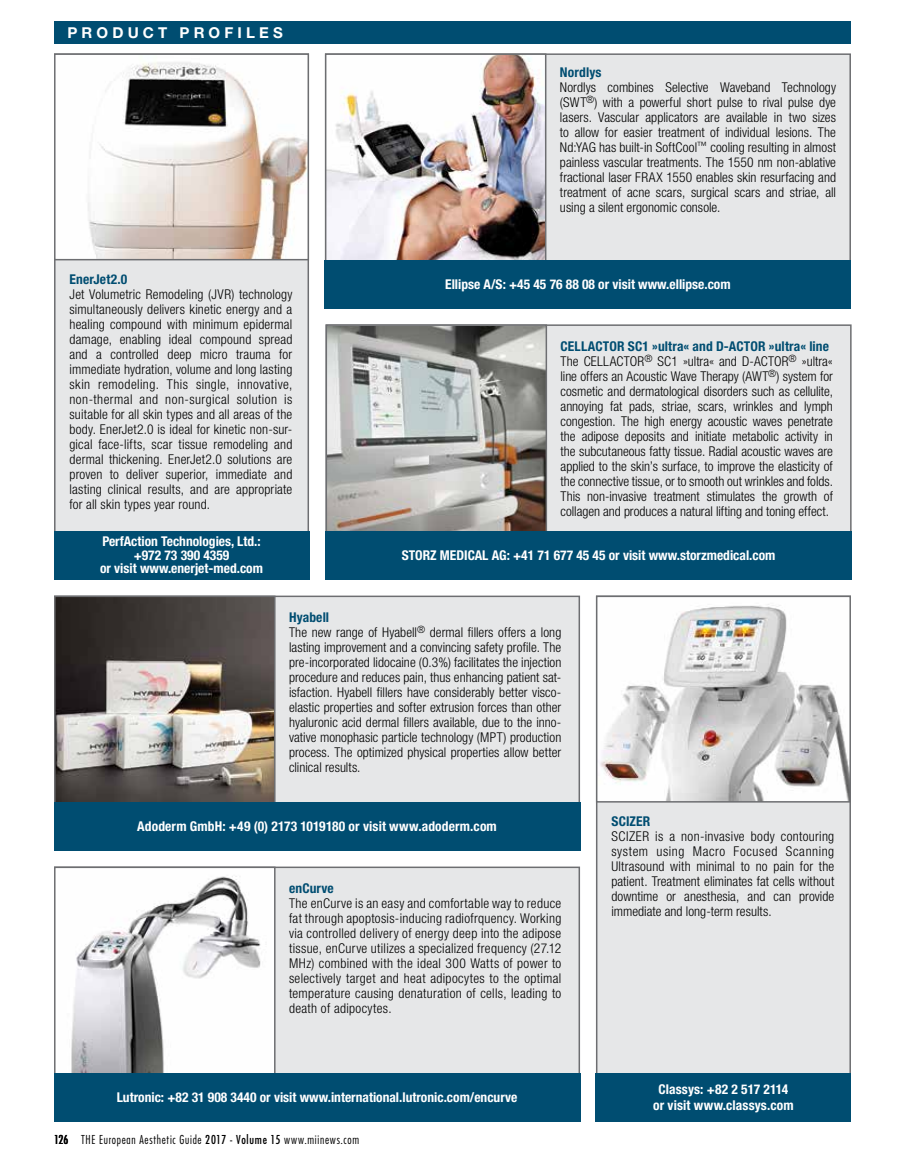
<style>
.page{position:relative;width:905px;height:1175px;background:#fff}
.page>*{position:absolute;margin:0;border:0;box-sizing:border-box;transform-origin:0 0}
.t1{font:700 15px "Helvetica Neue LT Std";letter-spacing:.275em;color:#fff}
.t2{font:300 condensed 13.5px/15px "Helvetica Neue LT Std";letter-spacing:.005em;color:#000;text-align:justify}
.t3{font:700 condensed 13.5px/13.5px "Helvetica Neue LT Std";color:#fff;text-align:center}
.t4{font:700 condensed 13.5px "Helvetica Neue LT Std";letter-spacing:.01em;color:#004d71}
.t5{font:300 condensed 12px "Futura";letter-spacing:.06em;color:#000}
.t6{font:condensed 12px "Futura";color:#000}
.s1{font-weight:700;color:#004d71}
.s2{font-weight:400}
</style>
<div class="page">
<div style="left:54px;top:21px;width:796px;height:23px;background:#004d71"></div>
<div style="left:54px;top:866px;width:526px;height:255px;background:#e6e7e8;border:2px solid #6d6e71"></div>
<img style="left:58px;top:869px;width:213px;height:203px">
<div style="left:54px;top:866px;width:221px;height:209px;border:2px solid #6d6e71"></div>
<div style="left:54px;top:1072px;width:526px;height:49px;background:#004d71"></div>
<div style="left:54px;top:53px;width:255px;height:526px;background:#e6e7e8;border:2px solid #6d6e71"></div>
<img style="left:57px;top:56px;width:249px;height:201px">
<div style="left:54px;top:53px;width:255px;height:207px;border:2px solid #6d6e71"></div>
<div style="left:54px;top:531px;width:255px;height:48px;background:#004d71"></div>
<div style="left:596px;top:595px;width:254px;height:526px;background:#e6e7e8;border:2px solid #6d6e71"></div>
<img style="left:599px;top:598px;width:248px;height:201px">
<div style="left:596px;top:595px;width:254px;height:207px;border:2px solid #6d6e71"></div>
<div style="left:596px;top:1072px;width:254px;height:49px;background:#004d71"></div>
<div style="left:54px;top:595px;width:526px;height:255px;background:#e6e7e8;border:2px solid #6d6e71"></div>
<img style="left:57px;top:598px;width:215px;height:203px">
<div style="left:54px;top:595px;width:221px;height:209px;border:2px solid #6d6e71"></div>
<div style="left:54px;top:802px;width:526px;height:48px;background:#004d71"></div>
<div style="left:325px;top:53px;width:525px;height:255px;background:#e6e7e8;border:2px solid #6d6e71"></div>
<img style="left:328px;top:56px;width:215px;height:203px">
<div style="left:325px;top:53px;width:221px;height:209px;border:2px solid #6d6e71"></div>
<div style="left:325px;top:260px;width:525px;height:48px;background:#004d71"></div>
<div style="left:325px;top:324px;width:526px;height:255px;background:#e6e7e8;border:2px solid #6d6e71"></div>
<img style="left:328px;top:327px;width:216px;height:204px">
<div style="left:325px;top:324px;width:222px;height:210px;border:2px solid #6d6e71"></div>
<div style="left:325px;top:531px;width:526px;height:48px;background:#004d71"></div>
<p class="t1" style="left:68px;top:23px;width:217px">PRODUCT PROFILES</p>
<p class="t4" style="left:69px;top:270px;width:59px">EnerJet2.0</p>
<p class="t2" style="left:69px;top:286px;width:224px">Jet Volumetric Remodeling (JVR) technology simultaneously delivers kinetic energy and a healing compound with minimum epidermal damage, enabling ideal compound spread and a controlled deep micro trauma for immediate hydration, volume and long lasting skin remodeling. This single, innovative, non-thermal and non-surgical solution is suitable for all skin types and all areas of the body. EnerJet2.0 is ideal for kinetic non-sur&shy;gical face-lifts, scar tissue remodeling and dermal thickening. EnerJet2.0 solutions are proven to deliver superior, immediate and lasting clinical results, and are appropriate for all skin types year round.</p>
<p class="t3" style="left:100px;top:534px;width:164px">PerfAction Technologies, Ltd.: +972 73 390 4359<br>or visit www.enerjet-med.com</p>
<p class="t4" style="left:560px;top:64px;width:43px">Nordlys</p>
<p class="t2" style="left:560px;top:79px;width:277px">Nordlys combines Selective Waveband Technology (SWT<sup>®</sup>) with a powerful short pulse to rival pulse dye lasers. Vascular applicators are available in two sizes to allow for easier treatment of individual lesions. The Nd:YAG has built-in SoftCool<sup>™</sup> cooling resulting in almost painless vascular treatments. The 1550 nm non-ablative fractional laser FRAX 1550 enables skin resurfacing and treatment of acne scars, surgical scars and striae, all using a silent ergonomic console.</p>
<p class="t3" style="left:445px;top:277px;width:287px">Ellipse A/S: +45 45 76 88 08 or visit www.ellipse.com</p>
<p class="t2" style="left:560px;top:338px;width:274px;text-align:left"><span class="s1">CELLACTOR SC1 »ultra« and D-ACTOR »ultra« line </span>The CELLACTOR<sup>®</sup> SC1 »ultra« and D-ACTOR<sup>®</sup> »ultra« line offers an Acoustic Wave Therapy (AWT<sup>®</sup>) system for cosmetic and dermatological disorders such as cellulite, annoying fat pads, striae, scars, wrinkles and lymph congestion. The high energy acoustic waves penetrate the adipose deposits and initiate metabolic activity in the subcutaneous fatty tissue. Radial acoustic waves are applied to the skin’s surface, to improve the elasticity of the connective tissue, or to smooth out wrinkles and folds.<br>This non-invasive treatment stimulates the growth of collagen and produces a natural lifting and toning effect.</p>
<p class="t3" style="left:401px;top:548px;width:375px">STORZ MEDICAL AG: +41 71 677 45 45 or visit www.storzmedical.com</p>
<p class="t2" style="left:289px;top:609px;width:274px;text-align:left"><span class="s1">Hyabell<br></span>The new range of Hyabell<sup>®</sup> dermal fillers offers a long lasting improvement and a convincing safety profile. The pre-incorporated lidocaine (0.3%) facilitates the injection procedure and reduces pain, thus enhancing patient sat&shy;isfaction. Hyabell fillers have considerably better visco&shy;elastic properties and softer extrusion forces than other hyaluronic acid dermal fillers available, due to the inno&shy;vative monophasic particle technology (MPT) production process. The optimized physical properties allow better clinical results.</p>
<p class="t3" style="left:137px;top:819px;width:361px">Adoderm GmbH: +49 (0) 2173 1019180 or visit www.adoderm.com</p>
<p class="t4" style="left:289px;top:879px;width:46px">enCurve</p>
<p class="t2" style="left:289px;top:895px;width:274px">The enCurve is an easy and comfortable way to reduce fat through apoptosis-inducing radiofrquency. Working via controlled delivery of energy deep into the adipose tissue, enCurve utilizes a specialized frequency (27.12<br>MHz) combined with the ideal 300 Watts of power to selectively target and heat adipocytes to the optimal temperature causing denaturation of cells, leading to death of adipocytes.</p>
<p class="t6" style="left:54px;top:1132px;width:16px">126</p>
<p class="t3" style="left:117px;top:1090px;width:402px">Lutronic: +82 31 908 3440 or visit www.international.lutronic.com/encurve</p>
<p class="t5" style="left:81px;top:1132px;width:280px">THE European Aesthetic Guide <span class="s2">2017 - Volume 15</span> www.miinews.com</p>
<p class="t4" style="left:611px;top:812px;width:40px">SCIZER</p>
<p class="t2" style="left:611px;top:828px;width:224px">SCIZER is a non-invasive body contouring system using Macro Focused Scanning Ultrasound with minimal to no pain for the patient. Treatment eliminates fat cells without downtime or anesthesia, and can provide immediate and long-term results.</p>
<p class="t3" style="left:653px;top:1080px;width:142px;line-height:16.2px">Classys: +82 2 517 2114 or visit www.classys.com</p>
</div>
